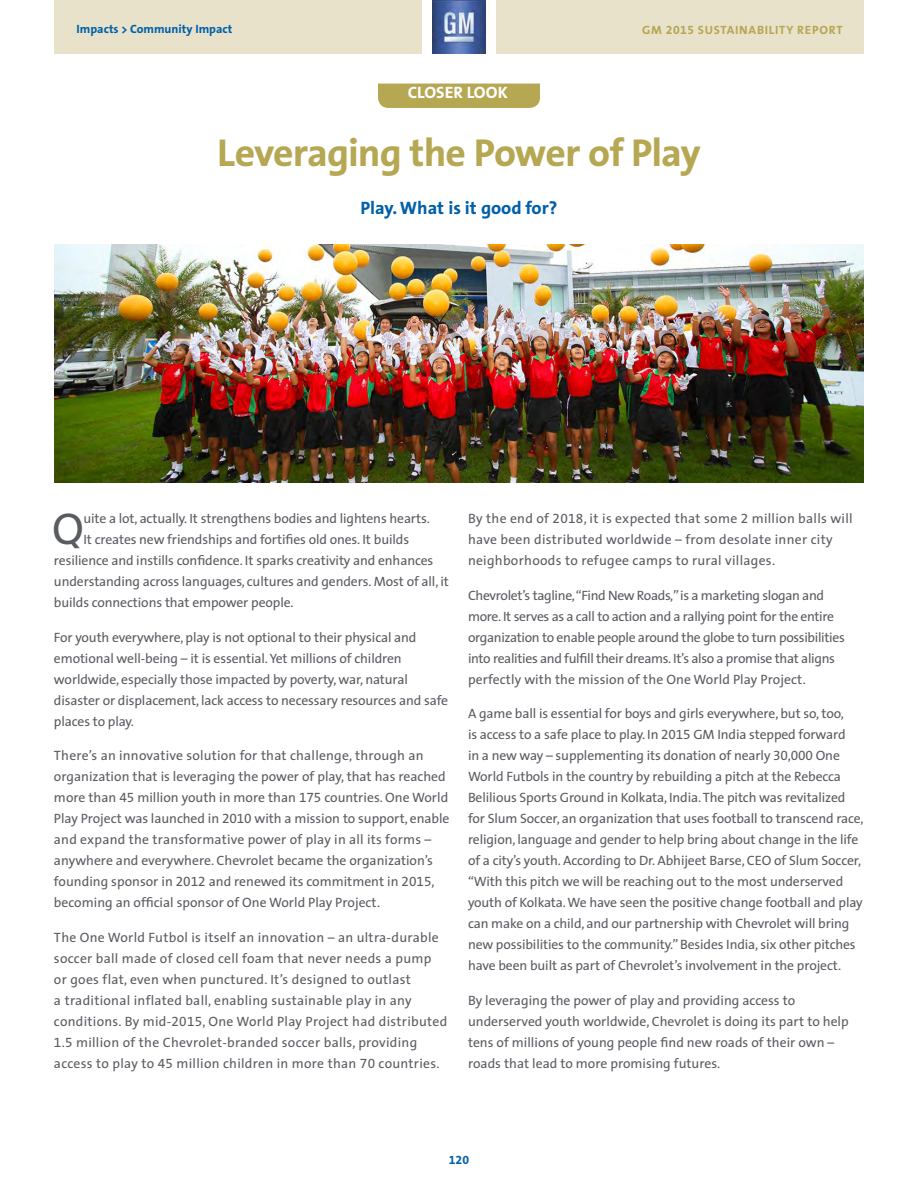
<style>
.page{position:relative;width:918px;height:1188px;background:#fff}
.page>*{position:absolute;margin:0;border:0;box-sizing:border-box;transform-origin:0 0}
.GM_Body_Copy_intro{font:44.55px "GM Sans";color:#595c61}
.GM_Headline{font:700 39px "GM Sans";letter-spacing:-.025em;color:#b6a753}
.GM_deck{font:700 18px "GM Sans";color:#0060a9}
.GM_Subhead{font:700 16.5px "GM Sans";color:#fff}
.GM_Body_Copy{font:13.5px/21px "GM Sans";letter-spacing:-.01em;color:#595c61}
.GM_Body_Copy-2{font:13.5px/21px "GM Sans";letter-spacing:.02em;color:#595c61}
.GM_Body_Copy_intro-2{font:13.5px "GM Sans";letter-spacing:-.01em;color:#595c61}
.t1{font:700 12px "GM Sans";color:#0060a9}
.t2{font:700 12px "GM Sans";letter-spacing:.06em;color:#b6a753}
</style>
<div class="page">
<img style="left:432px;top:0;width:54px;height:54px">
<div style="left:54px;top:0;width:368px;height:54px;background:#e9e2cb"></div>
<div style="left:496px;top:0;width:368px;height:54px;background:#e9e2cb"></div>
<div style="left:378px;top:84px;width:162px;height:24px;background:#b6a753"></div>
<img style="left:54px;top:245px;width:810px;height:238px">
<p class="t1" style="left:76px;top:22px;width:158px">Impacts &gt; Community Impact</p>
<p class="t2" style="left:642px;top:22px;width:202px">GM 2015 SUSTAINABILITY REPORT</p>
<p class="GM_Subhead" style="left:408px;top:83px;width:102px">CLOSER LOOK</p>
<p class="GM_Headline" style="left:217px;top:130px;width:485px">Leveraging the Power of Play</p>
<p class="GM_deck" style="left:360px;top:197px;width:199px">Play. What is it good for?</p>
<p class="GM_Body_Copy_intro" style="left:52px;top:503px;width:33px">Q</p>
<p class="GM_Body_Copy_intro-2" style="left:83px;top:510px;width:348px">uite a lot, actually. It strengthens bodies and lightens hearts.</p>
<p class="GM_Body_Copy_intro-2" style="left:83px;top:531px;width:327px">It creates new friendships and fortifies old ones. It builds</p>
<p class="GM_Body_Copy_intro-2" style="left:54px;top:552px;width:381px">resilience and instills confidence. It sparks creativity and enhances</p>
<p class="GM_Body_Copy_intro-2" style="left:54px;top:573px;width:396px">understanding across languages, cultures and genders. Most of all, it</p>
<p class="GM_Body_Copy_intro-2" style="left:54px;top:594px;width:241px">builds connections that empower people.</p>
<p class="GM_Body_Copy" style="left:54px;top:627px;width:396px">For youth everywhere, play is not optional to their physical and emotional well-being – it is essential. Yet millions of children worldwide, especially those impacted by poverty, war, natural disaster or displacement, lack access to necessary resources and safe places to play.</p>
<p class="GM_Body_Copy" style="left:54px;top:745px;width:397px">There’s an innovative solution for that challenge, through an organization that is leveraging the power of play, that has reached more than 45 million youth in more than 175 countries. One World Play Project was launched in 2010 with a mission to support, enable and expand the transformative power of play in all its forms – anywhere and everywhere. Chevrolet became the organization’s founding sponsor in 2012 and renewed its commitment in 2015, becoming an official sponsor of One World Play Project.</p>
<p class="GM_Body_Copy-2" style="left:54px;top:927px;width:395px">The One World Futbol is itself an innovation – an ultra-durable soccer ball made of closed cell foam that never needs a pump or goes flat, even when punctured. It’s designed to outlast<br>a traditional inflated ball, enabling sustainable play in any conditions. By mid-2015, One World Play Project had distributed 1.5 million of the Chevrolet-branded soccer balls, providing access to play to 45 million children in more than 70 countries.</p>
<p class="GM_Body_Copy-2" style="left:468px;top:508px;width:386px">By the end of 2018, it is expected that some 2 million balls will have been distributed worldwide – from desolate inner city neighborhoods to refugee camps to rural villages.</p>
<p class="GM_Body_Copy" style="left:468px;top:585px;width:378px">Chevrolet’s tagline, “Find New Roads,” is a marketing slogan and more. It serves as a call to action and a rallying point for the entire organization to enable people around the globe to turn possibilities into realities and fulfill their dreams. It’s also a promise that aligns perfectly with the mission of the One World Play Project.</p>
<p class="GM_Body_Copy" style="left:468px;top:703px;width:397px">A game ball is essential for boys and girls everywhere, but so, too,<br>is access to a safe place to play. In 2015 GM India stepped forward<br>in a new way – supplementing its donation of nearly 30,000 One World Futbols in the country by rebuilding a pitch at the Rebecca Belilious Sports Ground in Kolkata, India. The pitch was revitalized for Slum Soccer, an organization that uses football to transcend race, religion, language and gender to help bring about change in the life of a city’s youth. According to Dr. Abhijeet Barse, CEO of Slum Soccer, “With this pitch we will be reaching out to the most underserved youth of Kolkata. We have seen the positive change football and play can make on a child, and our partnership with Chevrolet will bring new possibilities to the community.” Besides India, six other pitches have been built as part of Chevrolet’s involvement in the project.</p>
<p class="GM_Body_Copy" style="left:468px;top:990px;width:382px">By leveraging the power of play and providing access to underserved youth worldwide, Chevrolet is doing its part to help tens of millions of young people find new roads of their own – roads that lead to more promising futures.</p>
<p class="t1" style="left:449px;top:1153px;width:22px">120</p>
</div>
